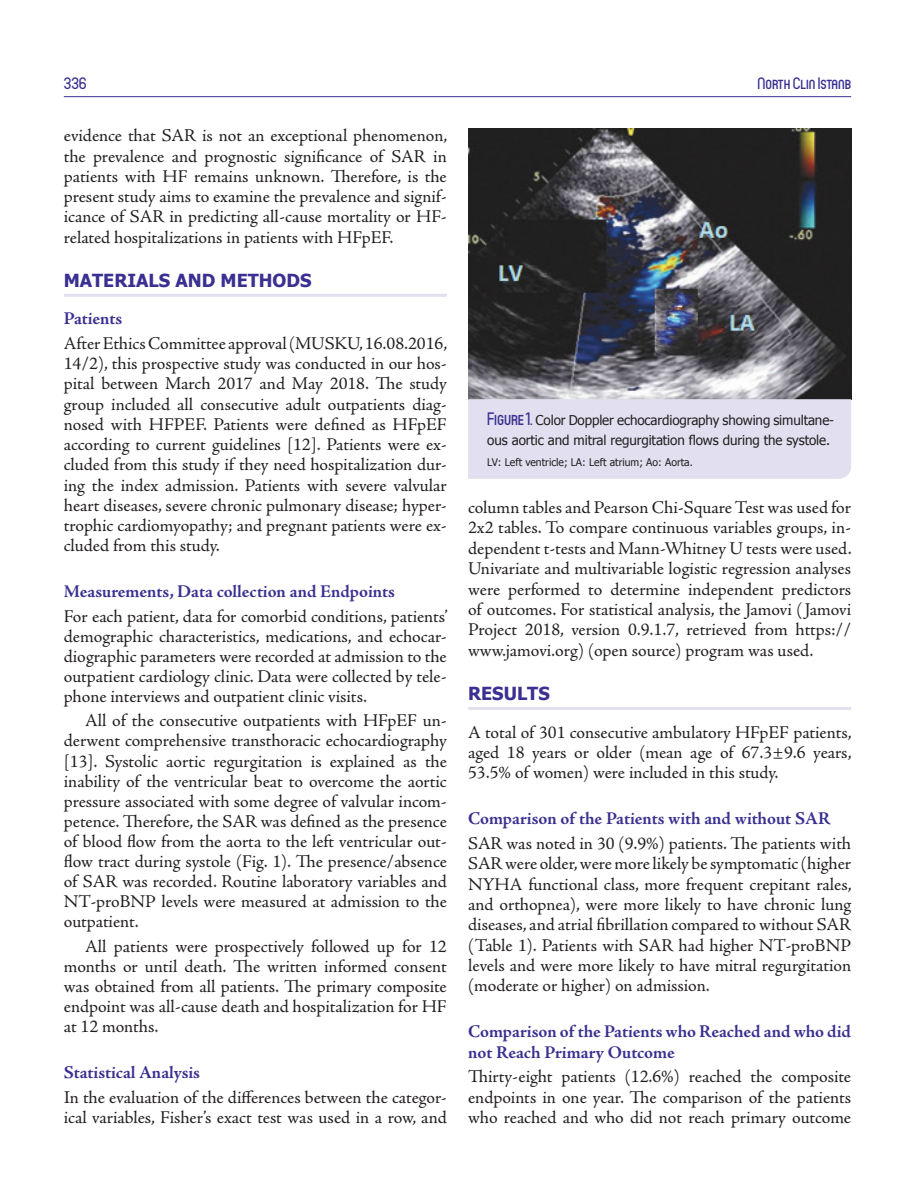
<style>
.page{position:relative;width:915px;height:1191px;background:#fff}
.page>*{position:absolute;margin:0;border:0;box-sizing:border-box;transform-origin:0 0}
._01__Yazı_Metni_NCI{font:18px/20.1px "Adobe Jenson Pro";letter-spacing:-.005em;color:#231f20;text-align:justify}
.Ikinci_Arabaslik{font:700 18px/20.4px "Adobe Jenson Pro";letter-spacing:-.005em;color:#3a3091}
._06__Yazı_Konu_Basli{font:700 18px "Tahoma";color:#3a3091}
.t1{font:500 16.5px "Circula";color:#3a3091}
._10__Sekil_altyazısı{font:13.5px/19.5px "Tahoma";letter-spacing:-.01em;color:#231f20}
._10__Sekil_altyazısı-2{font:10.5px "Tahoma";color:#231f20}
.s1{font-family:"Circula";font-weight:500;font-size:18px;color:#3a3091}
</style>
<div class="page">
<hr style="left:64px;top:96px;width:786px;height:1px;background:#3a3091">
<hr style="left:64px;top:294px;width:382px;height:3px;background:#e2e0f0">
<hr style="left:468px;top:707px;width:382px;height:3px;background:#e2e0f0">
<img style="left:468px;top:128px;width:382px;height:271px">
<div style="left:468px;top:399px;width:382px;height:80px;background:#e2e0f0"></div>
<p class="t1" style="left:64px;top:73px;width:24px">336</p>
<p class="t1" style="left:757px;top:73px;width:95px">North Clin Istanb</p>
<p class="_01__Yazı_Metni_NCI" style="left:64px;top:126px;width:385px">evidence that SAR is not an exceptional phenomenon, the prevalence and prognostic significance of SAR in patients with HF remains unknown. Therefore, is the present study aims to examine the prevalence and signif&shy;icance of SAR in predicting all-cause mortality or HF&shy;related hospitalizations in patients with HFpEF.</p>
<p class="_06__Yazı_Konu_Basli" style="left:64px;top:268px;width:249px">MATERIALS AND METHODS</p>
<p class="Ikinci_Arabaslik" style="left:64px;top:309px;width:60px">Patients</p>
<p class="_01__Yazı_Metni_NCI" style="left:64px;top:333px;width:385px">After Ethics Committee approval (MUSKU, 16.08.2016, 14/2), this prospective study was conducted in our hos&shy;pital between March 2017 and May 2018. The study group included all consecutive adult outpatients diag&shy;nosed with HFPEF. Patients were defined as HFpEF according to current guidelines [12]. Patients were ex&shy;cluded from this study if they need hospitalization dur&shy;ing the index admission. Patients with severe valvular heart diseases, severe chronic pulmonary disease; hyper&shy;trophic cardiomyopathy; and pregnant patients were ex&shy;cluded from this study.</p>
<p class="Ikinci_Arabaslik" style="left:64px;top:581px;width:332px">Measurements, Data collection and Endpoints</p>
<p class="_01__Yazı_Metni_NCI" style="left:64px;top:606px;width:385px">For each patient, data for comorbid conditions, patients’ demographic characteristics, medications, and echocar&shy;diographic parameters were recorded at admission to the outpatient cardiology clinic. Data were collected by tele&shy;phone interviews and outpatient clinic visits.</p>
<p class="_01__Yazı_Metni_NCI" style="left:64px;top:711px;width:384px;text-indent:21px">All of the consecutive outpatients with HFpEF un&shy;derwent comprehensive transthoracic echocardiography [13]. Systolic aortic regurgitation is explained as the inability of the ventricular beat to overcome the aortic pressure associated with some degree of valvular incom&shy;petence. Therefore, the SAR was defined as the presence of blood flow from the aorta to the left ventricular out&shy;flow tract during systole (Fig. 1). The presence/absence of SAR was recorded. Routine laboratory variables and NT-proBNP levels were measured at admission to the outpatient.</p>
<p class="_01__Yazı_Metni_NCI" style="left:64px;top:936px;width:384px;text-indent:21px">All patients were prospectively followed up for 12 months or until death. The written informed consent was obtained from all patients. The primary composite endpoint was all-cause death and hospitalization for HF at 12 months.</p>
<p class="Ikinci_Arabaslik" style="left:64px;top:1062px;width:138px">Statistical Analysis</p>
<p class="_01__Yazı_Metni_NCI" style="left:64px;top:1087px;width:384px">In the evaluation of the differences between the categor&shy;ical variables, Fisher’s exact test was used in a row, and</p>
<p class="_10__Sekil_altyazısı" style="left:487px;top:410px;width:348px"><span class="s1">Figure 1.</span> Color Doppler echocardiography showing simultane&shy;ous aortic and mitral regurgitation flows during the systole.</p>
<p class="_10__Sekil_altyazısı-2" style="left:487px;top:455px;width:207px">LV: Left ventricle; LA: Left atrium; Ao: Aorta.</p>
<p class="_01__Yazı_Metni_NCI" style="left:468px;top:497px;width:385px">column tables and Pearson Chi-Square Test was used for 2x2 tables. To compare continuous variables groups, in&shy;dependent t-tests and Mann-Whitney U tests were used.<br>Univariate and multivariable logistic regression analyses were performed to determine independent predictors of outcomes. For statistical analysis, the Jamovi ( Jamovi Project 2018, version 0.9.1.7, retrieved from https:// www.jamovi.org) (open source) program was used.</p>
<p class="_06__Yazı_Konu_Basli" style="left:468px;top:681px;width:83px">RESULTS</p>
<p class="_01__Yazı_Metni_NCI" style="left:468px;top:722px;width:385px">A total of 301 consecutive ambulatory HFpEF patients, aged 18 years or older (mean age of 67.3±9.6 years, 53.5% of women) were included in this study.</p>
<p class="Ikinci_Arabaslik" style="left:468px;top:808px;width:363px">Comparison of the Patients with and without SAR</p>
<p class="_01__Yazı_Metni_NCI" style="left:468px;top:833px;width:385px">SAR was noted in 30 (9.9%) patients. The patients with SAR were older, were more likely be symptomatic (higher NYHA functional class, more frequent crepitant rales, and orthopnea), were more likely to have chronic lung diseases, and atrial fibrillation compared to without SAR (Table 1). Patients with SAR had higher NT-proBNP levels and were more likely to have mitral regurgitation (moderate or higher) on admission.</p>
<p class="Ikinci_Arabaslik" style="left:468px;top:1021px;width:384px">Comparison of the Patients who Reached and who did not Reach Primary Outcome</p>
<p class="_01__Yazı_Metni_NCI" style="left:468px;top:1066px;width:384px">Thirty-eight patients (12.6%) reached the composite endpoints in one year. The comparison of the patients who reached and who did not reach primary outcome</p>
</div>
